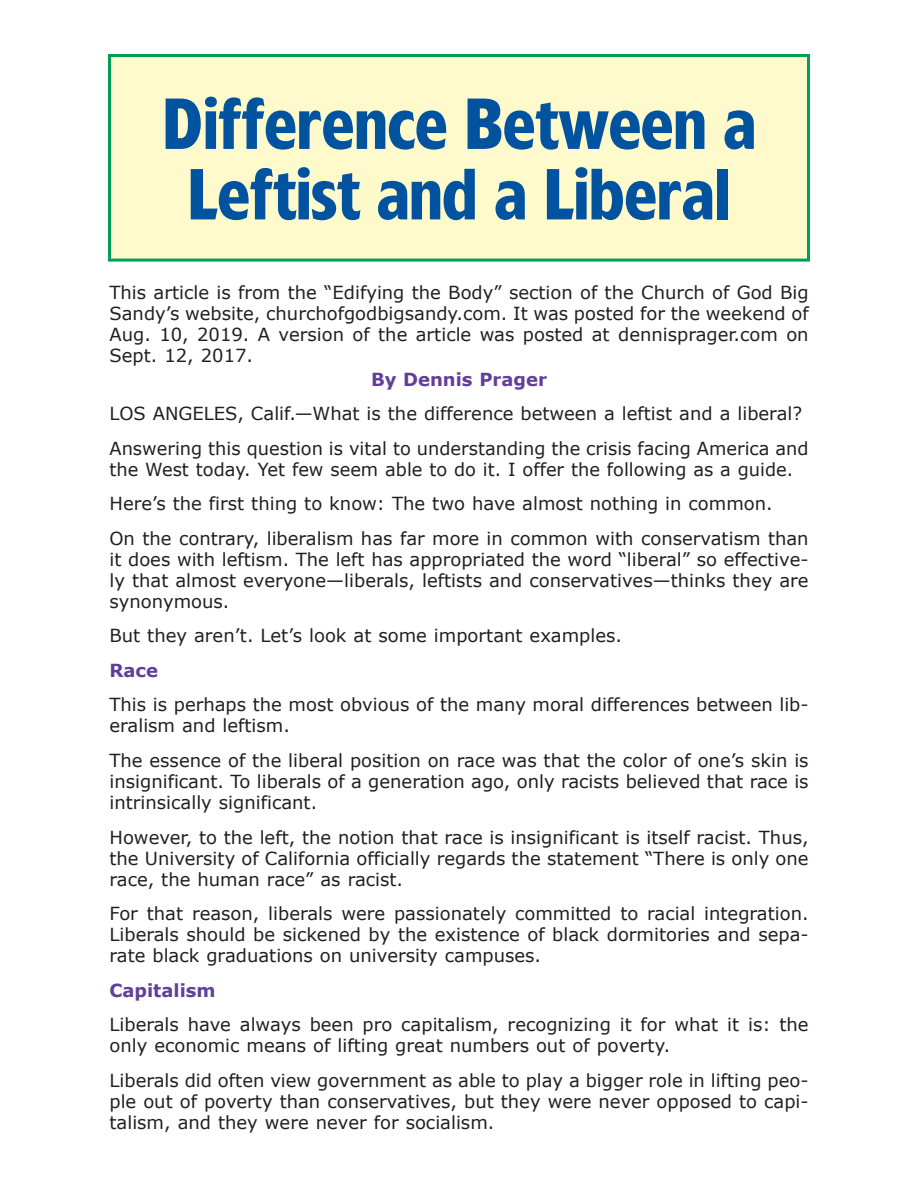
<style>
.page{position:relative;width:918px;height:1188px;background:#fff}
.page>*{position:absolute;margin:0;border:0;box-sizing:border-box;transform-origin:0 0}
.t1{font:700 67.5px/70.5px "Forever";color:#0153a0;text-align:center;scale:.92 1}
.t2{font:18px/21px "Verdana";color:#231f20;text-align:justify}
.t3{font:700 18px "Verdana";color:#623e99}
</style>
<div class="page">
<div style="left:110px;top:56px;width:698px;height:204px;background:#fffacb"></div>
<div style="left:108px;top:54px;width:702px;height:208px;border:3px solid #009e57"></div>
<h1 class="t1" style="left:162px;top:96px;width:646px">Difference Between a<br>Leftist and a Liberal</h1>
<p class="t2" style="left:110px;top:281px;width:701px">This article is from the “Edifying the Body” section of the Church of God Big Sandy’s website, churchofgodbigsandy.com. It was posted for the weekend of Aug. 10, 2019. A version of the article was posted at dennisprager.com on Sept. 12, 2017.</p>
<p class="t3" style="left:371px;top:368px;width:177px">By Dennis Prager</p>
<p class="t2" style="left:110px;top:396px;width:701px;line-height:34.5px">LOS ANGELES, Calif.—What is the difference between a leftist and a liberal?<br>Answering this question is vital to understanding the crisis facing America and</p>
<p class="t2" style="left:110px;top:451px;width:701px;line-height:34.5px;text-align:left">the West today. Yet few seem able to do it. I offer the following as a guide.<br>Here’s the first thing to know: The two have almost nothing in common.<br>On the contrary, liberalism has far more in common with conservatism than</p>
<p class="t2" style="left:110px;top:548px;width:701px">it does with leftism. The left has appropriated the word “liberal” so effective&shy;ly that almost everyone—liberals, leftists and conservatives—thinks they are synonymous.</p>
<p class="t2" style="left:110px;top:625px;width:514px">But they aren’t. Let’s look at some important examples.</p>
<p class="t3" style="left:110px;top:659px;width:50px">Race</p>
<p class="t2" style="left:110px;top:694px;width:701px">This is perhaps the most obvious of the many moral differences between lib&shy;eralism and leftism.</p>
<p class="t2" style="left:110px;top:749px;width:701px">The essence of the liberal position on race was that the color of one’s skin is insignificant. To liberals of a generation ago, only racists believed that race is intrinsically significant.</p>
<p class="t2" style="left:110px;top:826px;width:701px">However, to the left, the notion that race is insignificant is itself racist. Thus, the University of California officially regards the statement “There is only one race, the human race” as racist.</p>
<p class="t2" style="left:110px;top:902px;width:701px">For that reason, liberals were passionately committed to racial integration.<br>Liberals should be sickened by the existence of black dormitories and sepa&shy;rate black graduations on university campuses.</p>
<p class="t3" style="left:110px;top:979px;width:108px">Capitalism</p>
<p class="t2" style="left:110px;top:1014px;width:701px">Liberals have always been pro capitalism, recognizing it for what it is: the only economic means of lifting great numbers out of poverty.</p>
<p class="t2" style="left:110px;top:1069px;width:701px">Liberals did often view government as able to play a bigger role in lifting peo&shy;ple out of poverty than conservatives, but they were never opposed to capi&shy;talism, and they were never for socialism.</p>
</div>
